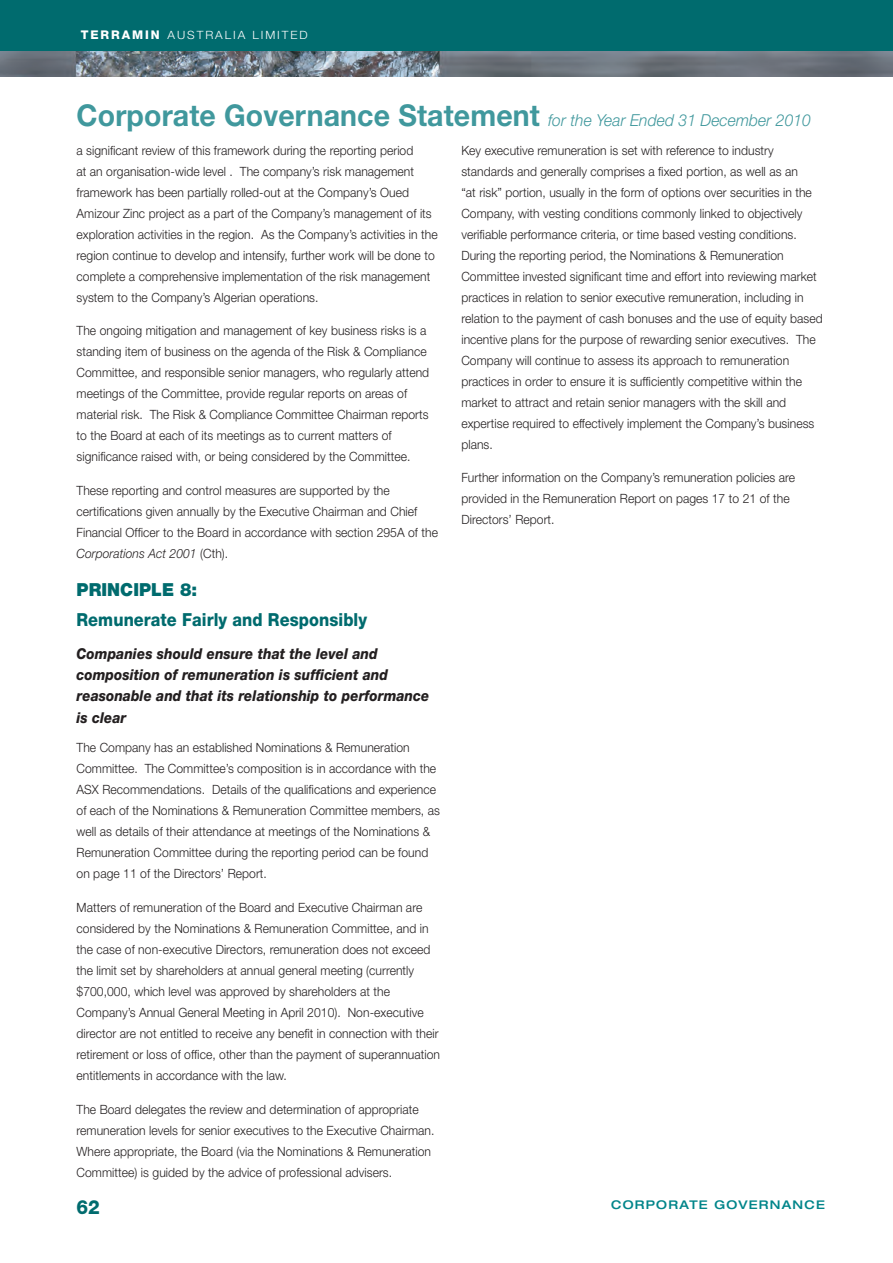
<style>
.page{position:relative;width:893px;height:1263px;background:#fff}
.page>*{position:absolute;margin:0;border:0;box-sizing:border-box;transform-origin:0 0}
.t1{font:800 19.5px "Helvetica Neue";color:#006b6e;scale:.95 1}
.t2{font:800 18px "Helvetica Neue";letter-spacing:.005em;color:#006b6e;scale:.9 1}
.t3{font:900 18px "Helvetica Neue";letter-spacing:.005em;color:#006b6e;scale:.95 1}
.t4{font:italic 300 16.5px "Helvetica Neue";letter-spacing:.005em;color:#40989d;scale:.95 1}
.t5{font:italic 800 15px/21px "Helvetica Neue";letter-spacing:.005em;color:#231f20;scale:.9 1}
.t6{font:300 12.75px/21px "Helvetica Neue";letter-spacing:.005em;color:#231f20;scale:.95 1}
.t7{font:500 expanded 12px "Helvetica Neue";letter-spacing:.1em;color:#01858a}
.t8{font:300 11.4px "Helvetica Neue";color:#fff;scale:1.05 1}
.s1{font-weight:800;font-size:12px}
.s2{font-weight:700;font-style:normal;font-size:30px}
.s3{font-style:italic}
</style>
<div class="page">
<div style="left:0;top:0;width:893px;height:55px;background:#006b6e"></div>
<img style="left:0;top:51px;width:893px;height:26px">
<p class="t8" style="left:81px;top:28px;width:101px"><span class="s1">TERRAMIN</span> Australia</p>
<p class="t8" style="left:252px;top:28px;width:9px">limited</p>
<p class="t4" style="left:77px;top:110px;width:775px"><span class="s2">Corporate Governance Statement</span> for the Year Ended 31 December 2010</p>
<p class="t6" style="left:77px;top:139px;width:382px">a significant review of this framework during the reporting period<br>at an organisation-wide level . The company’s risk management framework has been partially rolled-out at the Company’s Oued Amizour Zinc project as a part of the Company’s management of its exploration activities in the region. As the Company’s activities in the region continue to develop and intensify, further work will be done to complete a comprehensive implementation of the risk management system to the Company’s Algerian operations.</p>
<p class="t6" style="left:77px;top:320px;width:373px">The ongoing mitigation and management of key business risks is a standing item of business on the agenda of the Risk &amp; Compliance Committee, and responsible senior managers, who regularly attend meetings of the Committee, provide regular reports on areas of material risk. The Risk &amp; Compliance Committee Chairman reports to the Board at each of its meetings as to current matters of significance raised with, or being considered by the Committee.</p>
<p class="t6" style="left:77px;top:480px;width:382px">These reporting and control measures are supported by the certifications given annually by the Executive Chairman and Chief Financial Officer to the Board in accordance with section 295A of the <span class="s3">Corporations Act 2001</span> (Cth).</p>
<h2 class="t3" style="left:77px;top:579px;width:129px">PRINCIPLE 8:</h2>
<h2 class="t2" style="left:77px;top:609px;width:324px">Remunerate Fairly and Responsibly</h2>
<p class="t5" style="left:77px;top:643px;width:393px">Companies should ensure that the level and composition of remuneration is sufficient and reasonable and that its relationship to performance is clear</p>
<p class="t6" style="left:77px;top:737px;width:384px">The Company has an established Nominations &amp; Remuneration Committee. The Committee’s composition is in accordance with the ASX Recommendations. Details of the qualifications and experience of each of the Nominations &amp; Remuneration Committee members, as well as details of their attendance at meetings of the Nominations &amp; Remuneration Committee during the reporting period can be found on page 11 of the Directors’ Report.</p>
<p class="t6" style="left:77px;top:896px;width:384px">Matters of remuneration of the Board and Executive Chairman are considered by the Nominations &amp; Remuneration Committee, and in the case of non-executive Directors, remuneration does not exceed the limit set by shareholders at annual general meeting (currently $700,000, which level was approved by shareholders at the Company’s Annual General Meeting in April 2010). Non-executive director are not entitled to receive any benefit in connection with their retirement or loss of office, other than the payment of superannuation entitlements in accordance with the law.</p>
<p class="t6" style="left:77px;top:1098px;width:378px">The Board delegates the review and determination of appropriate remuneration levels for senior executives to the Executive Chairman.<br>Where appropriate, the Board (via the Nominations &amp; Remuneration Committee) is guided by the advice of professional advisers.</p>
<p class="t6" style="left:461px;top:139px;width:382px">Key executive remuneration is set with reference to industry standards and generally comprises a fixed portion, as well as an<br>“at risk” portion, usually in the form of options over securities in the Company, with vesting conditions commonly linked to objectively verifiable performance criteria, or time based vesting conditions.<br>During the reporting period, the Nominations &amp; Remuneration Committee invested significant time and effort into reviewing market practices in relation to senior executive remuneration, including in relation to the payment of cash bonuses and the use of equity based incentive plans for the purpose of rewarding senior executives. The Company will continue to assess its approach to remuneration practices in order to ensure it is sufficiently competitive within the market to attract and retain senior managers with the skill and expertise required to effectively implement the Company’s business plans.</p>
<p class="t6" style="left:461px;top:467px;width:353px">Further information on the Company’s remuneration policies are provided in the Remuneration Report on pages 17 to 21 of the<br>Directors’ Report.</p>
<h1 class="t1" style="left:77px;top:1196px;width:26px">62</h1>
<p class="t7" style="left:611px;top:1197px;width:215px">CORPORATE GOVERNANCE</p>
</div>
